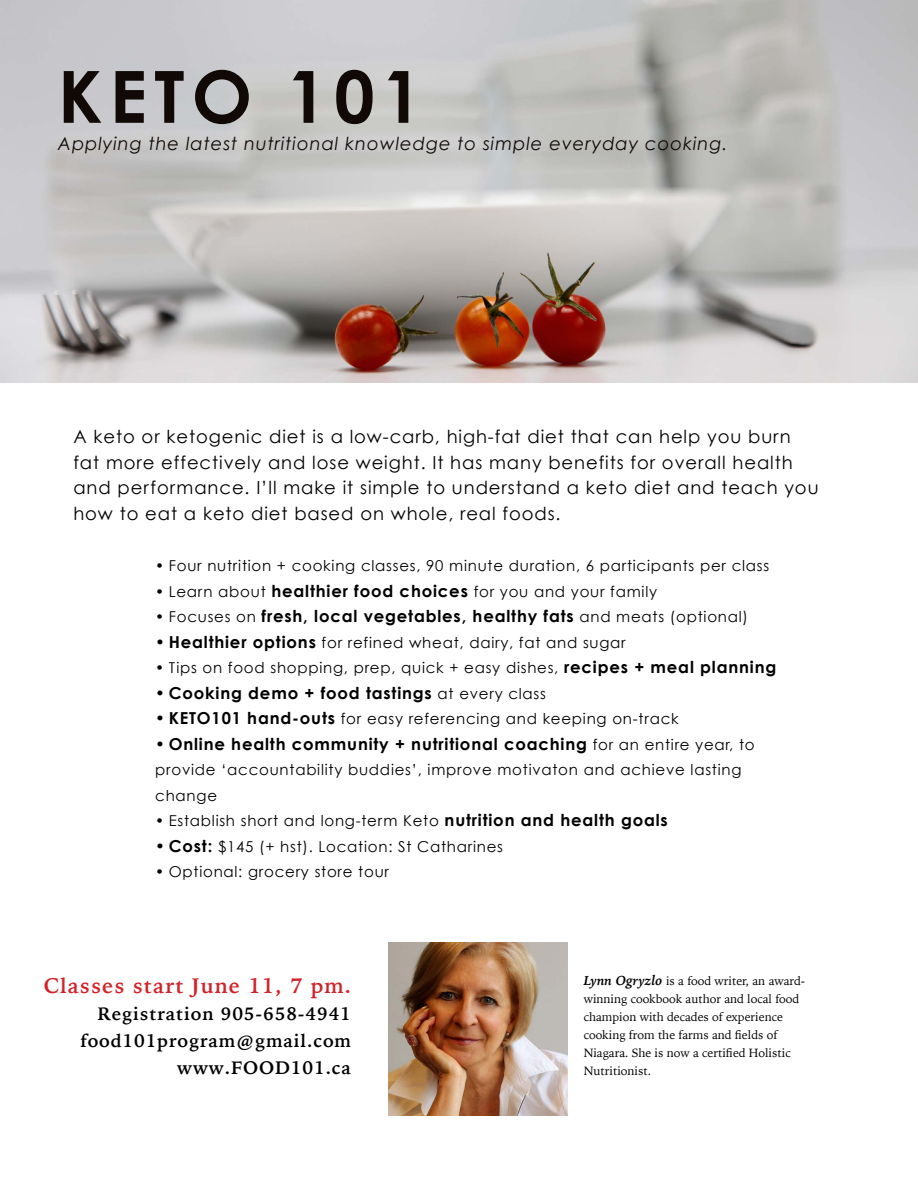
<style>
.page{position:relative;width:918px;height:1188px;background:#fff}
.page>*{position:absolute;margin:0;border:0;box-sizing:border-box;transform-origin:0 0}
.t1{font:700 72px "Century Gothic";letter-spacing:.1em;color:#100906}
.t2{font:700 21px "Iowan Old Style";letter-spacing:.05em;color:#d2232a}
.t3{font:18px/25.5px "Century Gothic";letter-spacing:.05em;color:#000}
.t4{font:700 18px/27px "Iowan Old Style";letter-spacing:.05em;color:#000;text-align:right}
.t5{font:italic 18px "Century Gothic";letter-spacing:.05em;color:#100906}
.t6{font:700 16.5px "Century Gothic";letter-spacing:.05em;color:#000}
.t7{font:15px/25.5px "Century Gothic";letter-spacing:.05em;color:#000}
.t8{font:12px/18px "Iowan Old Style";color:#000}
.s1{font-weight:700;font-size:16.5px}
.s2{font-weight:400;font-size:15px}
.s3{font-weight:700;font-style:italic;font-size:13.5px}
</style>
<div class="page">
<img style="left:0;top:0;width:918px;height:382px">
<img style="left:389px;top:943px;width:179px;height:172px">
<h1 class="t1" style="left:58px;top:51px;width:366px">KETO 101</h1>
<p class="t5" style="left:58px;top:132px;width:671px">Applying the latest nutritional knowledge to simple everyday cooking.</p>
<p class="t3" style="left:73px;top:424px;width:747px">A keto or ketogenic diet is a low-carb, high-fat diet that can help you burn fat more effectively and lose weight. It has many benefits for overall health and performance. I’ll make it simple to understand a keto diet and teach you how to eat a keto diet based on whole, real foods.</p>
<p class="t7" style="left:155px;top:553px;width:616px">• Four nutrition + cooking classes, 90 minute duration, 6 participants per class</p>
<p class="t7" style="left:155px;top:578px;width:503px">• Learn about <span class="s1">healthier food choices</span> for you and your family</p>
<p class="t6" style="left:155px;top:606px;width:594px"><span class="s2">• Focuses on</span> fresh, local vegetables, healthy fats <span class="s2">and meats (optional)</span></p>
<p class="t7" style="left:155px;top:629px;width:472px"><span class="s1">• Healthier options</span> for refined wheat, dairy, fat and sugar</p>
<p class="t7" style="left:155px;top:655px;width:623px">• Tips on food shopping, prep, quick + easy dishes, <span class="s1">recipes + meal planning</span></p>
<p class="t6" style="left:155px;top:682px;width:392px">• Cooking demo + food tastings <span class="s2">at every class</span></p>
<p class="t7" style="left:155px;top:706px;width:525px"><span class="s1">• KETO101 hand-outs</span> for easy referencing and keeping on-track</p>
<p class="t6" style="left:155px;top:733px;width:601px">• Online health community + nutritional coaching <span class="s2">for an entire year, to</span></p>
<p class="t7" style="left:155px;top:757px;width:588px">provide ‘accountability buddies’, improve motivaton and achieve lasting change</p>
<p class="t7" style="left:155px;top:808px;width:514px">• Establish short and long-term Keto <span class="s1">nutrition and health goals</span></p>
<p class="t7" style="left:155px;top:833px;width:349px"><span class="s1">• Cost:</span> $145 (+ hst). Location: St Catharines</p>
<p class="t7" style="left:155px;top:859px;width:235px">• Optional: grocery store tour</p>
<h2 class="t2" style="left:44px;top:966px;width:309px">Classes start June 11, 7 pm.</h2>
<p class="t4" style="left:80px;top:999px;width:272px">Registration 905-658-4941 food101program@gmail.com www.FOOD101.ca</p>
<p class="t8" style="left:584px;top:971px;width:223px"><span class="s3">Lynn Ogryzlo</span> is a food writer, an award&shy;winning cookbook author and local food champion with decades of experience cooking from the farms and fields of Niagara. She is now a certified Holistic Nutritionist.</p>
</div>
